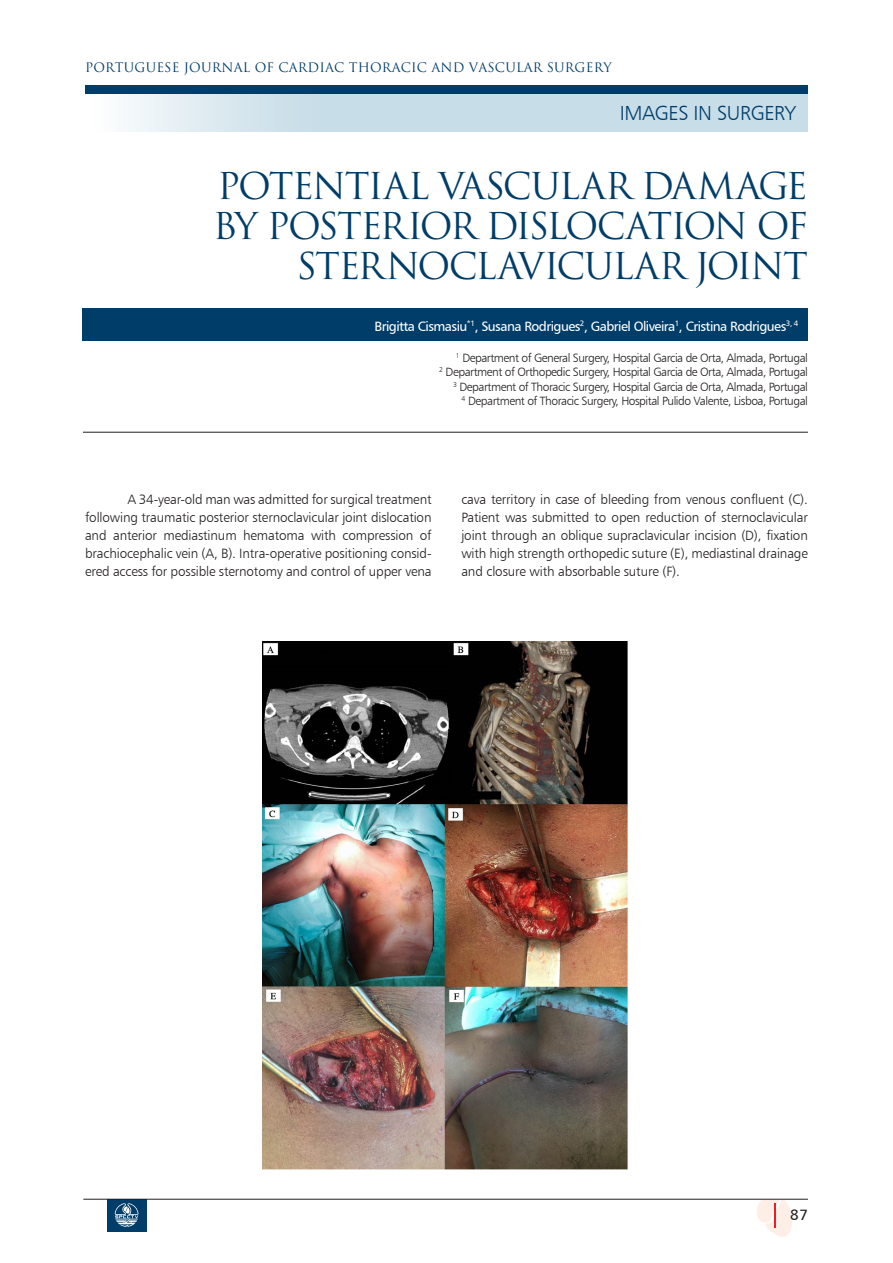
<style>
.page{position:relative;width:893px;height:1263px;background:#fff}
.page>*{position:absolute;margin:0;border:0;box-sizing:border-box;transform-origin:0 0}
.t1{font:36px/39.9px "Trajan Pro 3";letter-spacing:-.055em;color:#003d68;text-align:right}
.t2{font:20.4px "Humanist 777 BT Light B";letter-spacing:-.02em;color:#003d68}
.t3{font:15px "Humanist 777 BT Roman B";color:#231f20}
.t4{font:13.5px/18px "Humanist 777 BT Light B";letter-spacing:-.01em;color:#231f20;text-align:justify}
.t5{font:13.5px "Humanist 777 BT Roman B";letter-spacing:-.04em;color:#fff}
.t6{font:12.75px "Trajan Pro 3";letter-spacing:.01em;color:#003d68}
.t7{font:12px/14.4px "Humanist 777 BT Light B";letter-spacing:-.04em;color:#231f20;text-align:right}
</style>
<div class="page">
<div style="left:107px;top:1199px;width:40px;height:33px;background:#003d68"></div>
<svg style="left:115px;top:1203px;width:23px;height:24px"></svg>
<svg style="left:757px;top:1200px;width:35px;height:37px"></svg>
<hr style="left:83px;top:1199px;width:725px;height:1px;background:#231f20">
<svg style="left:85px;top:93px;width:723px;height:38px;background:#cadde7"></svg>
<div style="left:85px;top:85px;width:723px;height:8px;background:#003d68"></div>
<div style="left:83px;top:308px;width:725px;height:33px;background:#003d68"></div>
<hr style="left:83px;top:432px;width:725px;height:1px;background:#231f20">
<img style="left:262px;top:642px;width:366px;height:527px">
<p class="t6" style="left:85px;top:59px;width:528px">PORTUGUESE JOURNAL OF CARDIAC THORACIC AND VASCULAR SURGERY</p>
<h2 class="t2" style="left:620px;top:100px;width:178px">IMAGES IN SURGERY</h2>
<h1 class="t1" style="left:213px;top:168px;width:597px">POTENTIAL VASCULAR DAMAGE<br>BY POSTERIOR DISLOCATION OF<br>STERNOCLAVICULAR JOINT</h1>
<p class="t5" style="left:374px;top:317px;width:425px">Brigitta Cismasiu<sup>*1</sup>, Susana Rodrigues<sup>2</sup>, Gabriel Oliveira<sup>1</sup>, Cristina Rodrigues<sup>3,</sup> <sup>4</sup></p>
<p class="t7" style="left:439px;top:350px;width:370px"><sup>1</sup> Department of General Surgery, Hospital Garcia de Orta, Almada, Portugal<br><sup>2</sup> Department of Orthopedic Surgery, Hospital Garcia de Orta, Almada, Portugal <sup>3</sup> Department of Thoracic Surgery, Hospital Garcia de Orta, Almada, Portugal<br><sup>4</sup> Department of Thoracic Surgery, Hospital Pulido Valente, Lisboa, Portugal</p>
<p class="t4" style="left:85px;top:490px;width:348px;text-indent:43px">A 34-year-old man was admitted for surgical treatment following traumatic posterior sternoclavicular joint dislocation and anterior mediastinum hematoma with compression of brachiocephalic vein (A, B). Intra-operative positioning consid&shy;ered access for possible sternotomy and control of upper vena</p>
<p class="t4" style="left:461px;top:490px;width:348px">cava territory in case of bleeding from venous confluent (C).<br>Patient was submitted to open reduction of sternoclavicular joint through an oblique supraclavicular incision (D), fixation with high strength orthopedic suture (E), mediastinal drainage and closure with absorbable suture (F).</p>
<p class="t3" style="left:790px;top:1205px;width:19px">87</p>
</div>
